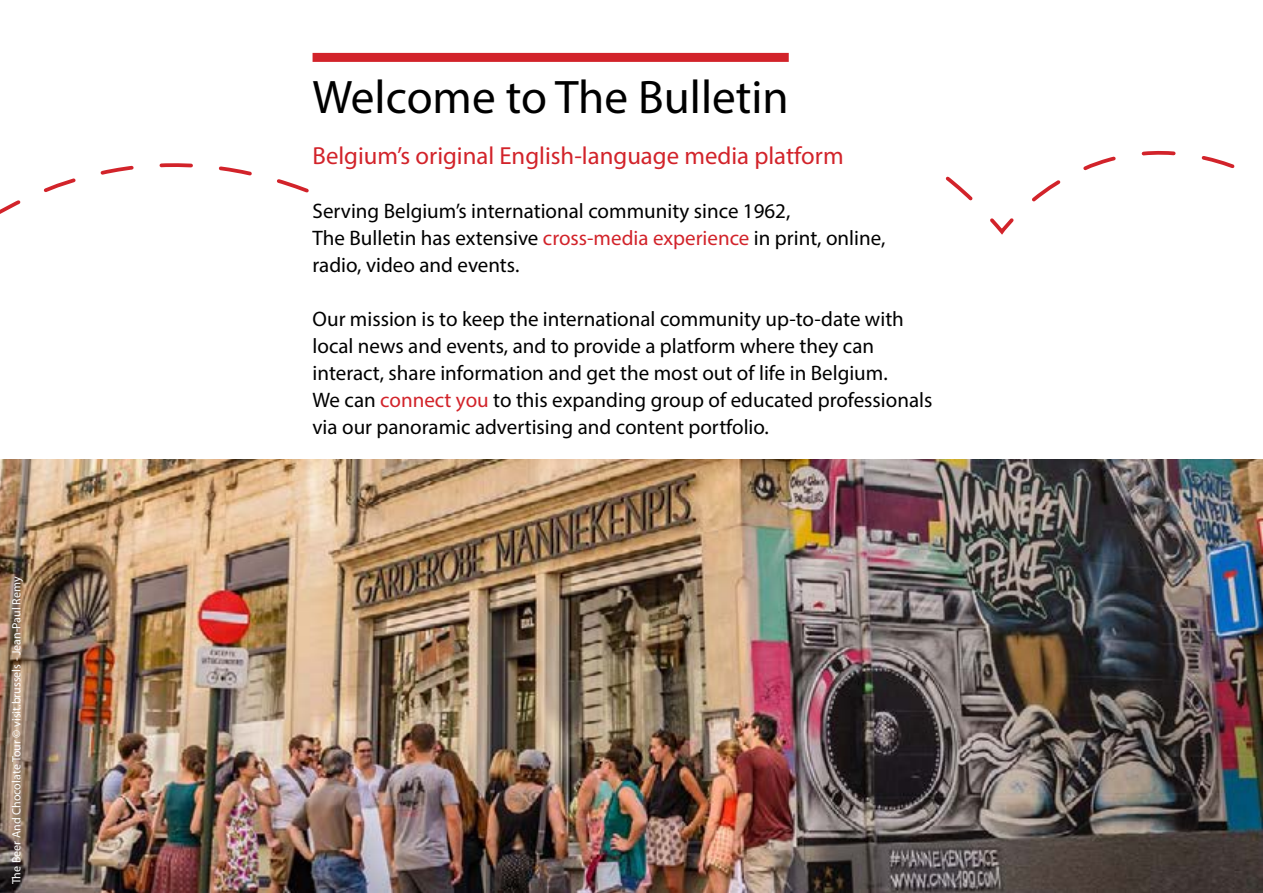
<style>
.page{position:relative;width:1263px;height:893px;background:#fff}
.page>*{position:absolute;margin:0;border:0;box-sizing:border-box;transform-origin:0 0}
.t1{font:47.25px "Myriad Pro";color:#000}
.t2{font:24.75px "Myriad Pro";color:#d2232a}
.t3{font:21px/27px "Myriad Pro";color:#000}
.t4{font:12px "Myriad Pro";color:#fff}
.s1{color:#d2232a}
</style>
<div class="page">
<img style="left:0;top:468px;width:1263px;height:425px">
<svg style="left:0;top:52px;width:379px;height:162px"></svg>
<svg style="left:432px;top:52px;width:541px;height:149px"></svg>
<svg style="left:0;top:218px;width:1263px;height:250px"></svg>
<div style="left:313px;top:77px;width:632px;height:357px;background:#fff"></div>
<div style="left:313px;top:53px;width:476px;height:9px;background:#d2232a"></div>
<svg style="left:1028px;top:150px;width:235px;height:93px"></svg>
<p class="t4" style="left:9px;top:884px;width:309px;rotate:-90deg">The Beer And Chocolate Tour © visit.brussels - Jean-Paul Remy</p>
<h1 class="t1" style="left:313px;top:68px;width:478px">Welcome to The Bulletin</h1>
<p class="t2" style="left:313px;top:140px;width:533px">Belgium’s original English-language media platform</p>
<p class="t3" style="left:313px;top:197px;width:574px">Serving Belgium’s international community since 1962,<br>The Bulletin has extensive <span class="s1">cross-media experience</span> in print, online, radio, video and events.</p>
<p class="t3" style="left:313px;top:305px;width:621px">Our mission is to keep the international community up-to-date with local news and events, and to provide a platform where they can interact, share information and get the most out of life in Belgium.<br>We can <span class="s1">connect you</span> to this expanding group of educated professionals via our panoramic advertising and content portfolio.</p>
</div>
